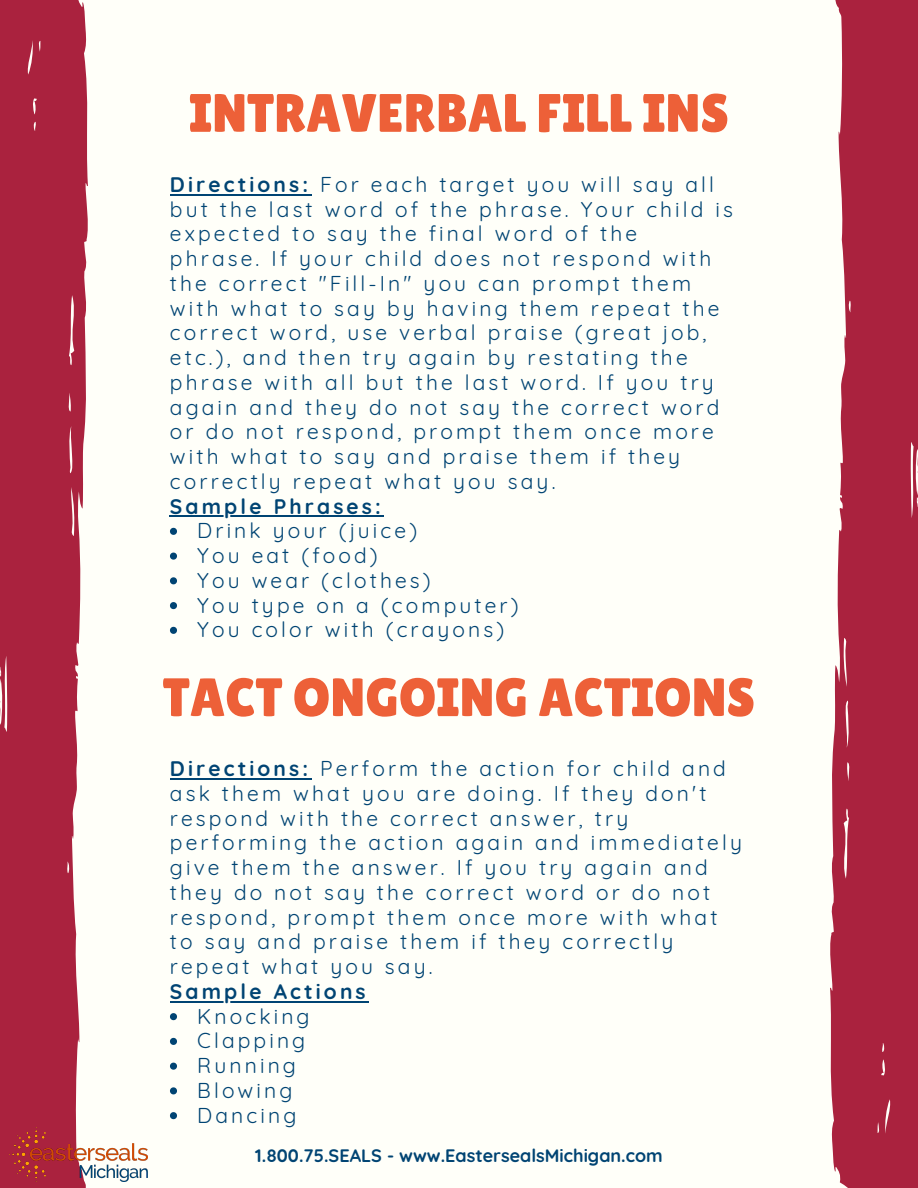
<style>
.page{position:relative;width:918px;height:1188px;background:#fffff9}
.page>*{position:absolute;margin:0;border:0;box-sizing:border-box;transform-origin:0 0}
.t1{font:54px "Lilita One";color:#ed6038}
.t2{font:21px/24.8px "Quicksand";letter-spacing:.15em;color:#004473}
.t3{font:700 21px "Quicksand";letter-spacing:.15em;color:#004473}
.t4{font:700 18px "Quicksand";color:#004473}
.s1{font-weight:700}
</style>
<div class="page">
<svg style="left:830px;top:0;width:88px;height:1188px;fill:#aa223e"></svg>
<svg style="left:0;top:0;width:88px;height:1188px;fill:#aa223e"></svg>
<svg style="left:170px;top:528px;width:7px;height:7px"></svg>
<svg style="left:170px;top:553px;width:7px;height:7px"></svg>
<svg style="left:170px;top:577px;width:7px;height:7px"></svg>
<svg style="left:170px;top:602px;width:7px;height:7px"></svg>
<svg style="left:170px;top:627px;width:7px;height:7px"></svg>
<hr style="left:170px;top:194px;width:141px;height:1px;background:#004473">
<hr style="left:170px;top:515px;width:214px;height:2px;background:#004473">
<img style="left:9px;top:1128px;width:139px;height:54px">
<svg style="left:170px;top:1013px;width:7px;height:7px"></svg>
<svg style="left:170px;top:1038px;width:7px;height:7px"></svg>
<svg style="left:170px;top:1063px;width:7px;height:7px"></svg>
<svg style="left:170px;top:1087px;width:7px;height:7px"></svg>
<svg style="left:170px;top:1112px;width:7px;height:7px"></svg>
<hr style="left:170px;top:778px;width:141px;height:2px;background:#004473">
<hr style="left:170px;top:1001px;width:199px;height:2px;background:#004473">
<h1 class="t1" style="left:189px;top:82px;width:542px">INTRAVERBAL FILL INS</h1>
<p class="t2" style="left:170px;top:172px;width:565px"><span class="s1">Directions:</span> For each target you will say all but the last word of the phrase. Your child is expected to say the final word of the<br>phrase. If your child does not respond with the correct "Fill-In" you can prompt them with what to say by having them repeat the correct word, use verbal praise (great job, etc.), and then try again by restating the phrase with all but the last word. If you try again and they do not say the correct word or do not respond, prompt them once more with what to say and praise them if they correctly repeat what you say.</p>
<p class="t3" style="left:170px;top:493px;width:212px">Sample Phrases:</p>
<p class="t2" style="left:197px;top:518px;width:323px">Drink your (juice)<br>You eat (food)<br>You wear (clothes)<br>You type on a (computer)<br>You color with (crayons)</p>
<h1 class="t1" style="left:163px;top:666px;width:594px">TACT ONGOING ACTIONS</h1>
<p class="t2" style="left:170px;top:756px;width:574px"><span class="s1">Directions:</span> Perform the action for child and ask them what you are doing. If they don't respond with the correct answer, try performing the action again and immediately give them the answer. If you try again and they do not say the correct word or do not respond, prompt them once more with what to say and praise them if they correctly repeat what you say.</p>
<p class="t3" style="left:170px;top:978px;width:197px">Sample Actions</p>
<p class="t2" style="left:197px;top:1003px;width:114px">Knocking<br>Clapping<br>Running<br>Blowing<br>Dancing</p>
<p class="t4" style="left:255px;top:1144px;width:409px">1.800.75.SEALS - www.EastersealsMichigan.com</p>
</div>
